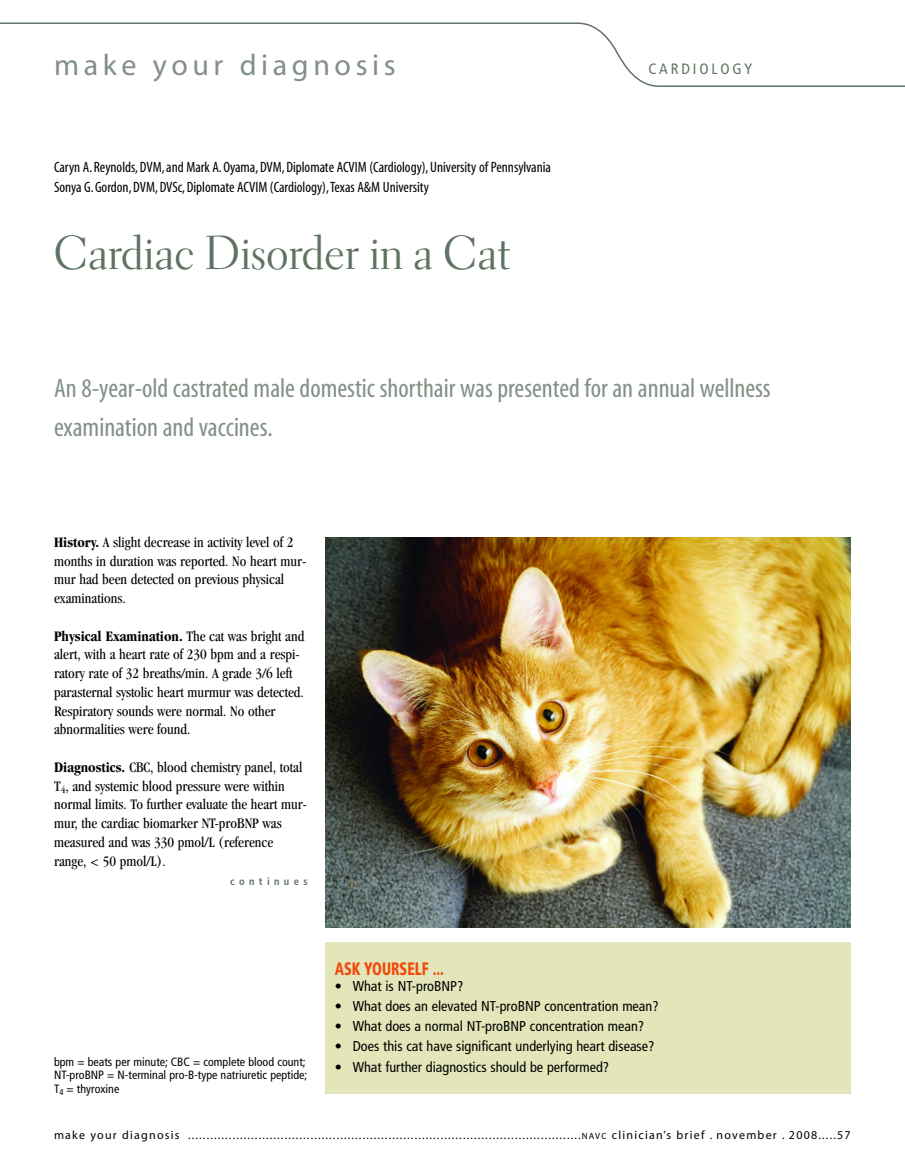
<style>
.page{position:relative;width:905px;height:1175px;background:#fff}
.page>*{position:absolute;margin:0;border:0;box-sizing:border-box;transform-origin:0 0}
.t1{font:48px "Electra LH Display";letter-spacing:.02em;color:#607362}
.t2{font:30px "Myriad";letter-spacing:.155em;color:#829086}
.t3{font:condensed 27px/39px "Myriad";color:#829086}
.t4{font:900 condensed 18px "Frutiger";color:#f2480a;scale:.8 1}
.t5{font:condensed 15px/18.8px "Garamond";color:#000}
.t6{font:condensed 15px/19.5px "Myriad";color:#000}
.t7{font:condensed 15px "Frutiger";letter-spacing:.19em;color:#607362}
.t8{font:condensed 14.25px "Frutiger";color:#000}
.t9{font:12px "Myriad";letter-spacing:.105em;color:#000}
.t10{font:condensed 12px/13.5px "Frutiger";color:#000}
.t11{font:700 condensed 10.5px "Frutiger";letter-spacing:.415em;color:#607362}
.s1{font-weight:700}
.s2{font-size:9px}
</style>
<div class="page">
<svg style="left:0;top:22px;width:904px;height:65px"></svg>
<div style="left:326px;top:942px;width:524px;height:151px;background:#e3e6b9"></div>
<img style="left:326px;top:537px;width:524px;height:390px">
<h2 class="t2" style="left:54px;top:54px;width:343px">make your diagnosis</h2>
<p class="t6" style="left:54px;top:159px;width:498px">Caryn A.Reynolds, DVM, and Mark A.Oyama, DVM, Diplomate ACVIM (Cardiology), University of Pennsylvania<br>Sonya G.Gordon, DVM, DVSc, Diplomate ACVIM (Cardiology),Texas A&amp;M University</p>
<h1 class="t1" style="left:54px;top:234px;width:457px">Cardiac Disorder in a Cat</h1>
<p class="t7" style="left:648px;top:63px;width:106px">CARDIOLOGY</p>
<h3 class="t3" style="left:54px;top:370px;width:718px">An 8-year-old castrated male domestic shorthair was presented for an annual wellness examination and vaccines.</h3>
<p class="t5" style="left:54px;top:534px;width:254px"><span class="s1">History.</span> A slight decrease in activity level of 2 months in duration was reported. No heart mur&shy;mur had been detected on previous physical examinations.</p>
<p class="t5" style="left:54px;top:627px;width:252px"><span class="s1">Physical Examination.</span> The cat was bright and alert, with a heart rate of 230 bpm and a respi&shy;ratory rate of 32 breaths/min. A grade 3/6 left parasternal systolic heart murmur was detected.<br>Respiratory sounds were normal. No other abnormalities were found.</p>
<p class="t5" style="left:54px;top:759px;width:254px"><span class="s1">Diagnostics.</span> CBC, blood chemistry panel, total T<sub>4</sub>, and systemic blood pressure were within normal limits. To further evaluate the heart mur&shy;mur, the cardiac biomarker NT-proBNP was measured and was 330 pmol/L (reference range, &lt; 50 pmol/L).</p>
<p class="t11" style="left:230px;top:876px;width:79px">continues</p>
<p class="t10" style="left:54px;top:1056px;width:255px">bpm = beats per minute; CBC = complete blood count;<br>NT-proBNP = N-terminal pro-B-type natriuretic peptide;<br>T<sub>4</sub> = thyroxine</p>
<p class="t4" style="left:334px;top:961px;width:138px">ASK YOURSELF ...</p>
<p class="t8" style="left:334px;top:979px;width:130px">• What is NT-proBNP?</p>
<p class="t8" style="left:334px;top:1000px;width:325px">• What does an elevated NT-proBNP concentration mean?</p>
<p class="t8" style="left:334px;top:1020px;width:311px">• What does a normal NT-proBNP concentration mean?</p>
<p class="t8" style="left:334px;top:1040px;width:321px">• Does this cat have significant underlying heart disease?</p>
<p class="t8" style="left:334px;top:1061px;width:276px">• What further diagnostics should be performed?</p>
<p class="t9" style="left:54px;top:1129px;width:798px">make your diagnosis ..........................................................................................................<span class="s2">NAVC</span> clinician’s brief . november . 2008.....57</p>
</div>
